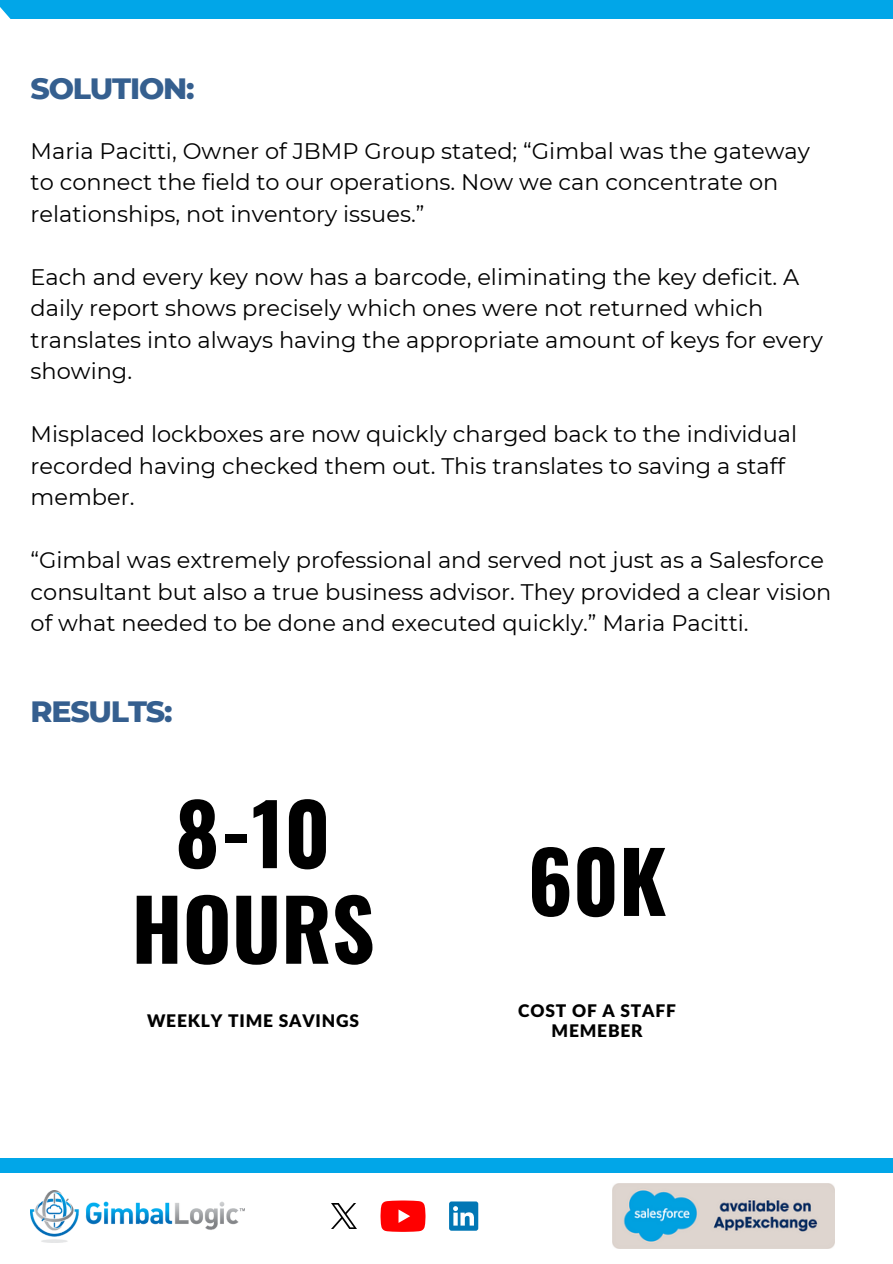
<style>
.page{position:relative;width:893px;height:1264px;background:#fff}
.page>*{position:absolute;margin:0;border:0;box-sizing:border-box;transform-origin:0 0}
.t1{font:700 83.85px/95.6px "Oswald";color:#000;text-align:center}
.t2{font:800 30px "Montserrat";letter-spacing:-.04em;color:#355f8f}
.t3{font:22.5px/31.5px "Montserrat";color:#000}
.t4{font:900 17.4px/20.2px "Lato Latin";letter-spacing:.045em;color:#000;text-align:center}
</style>
<div class="page">
<div style="left:31px;top:1157px;width:861px;height:105px;background:#01a6e8"></div>
<div style="left:0;top:1157px;width:133px;height:105px;background:#01a6e8"></div>
<div style="left:0;top:1173px;width:892px;height:89px;background:#fff"></div>
<img style="left:31px;top:1190px;width:213px;height:52px">
<div style="left:0;top:0;width:892px;height:19px;background:#01a6e8"></div>
<img style="left:612px;top:1183px;width:222px;height:65px">
<svg style="left:380px;top:1200px;width:45px;height:31px"></svg>
<svg style="left:449px;top:1201px;width:29px;height:29px"></svg>
<img style="left:331px;top:1203px;width:26px;height:25px">
<p class="t2" style="left:31px;top:70px;width:165px">SOLUTION:</p>
<p class="t3" style="left:31px;top:135px;width:781px">Maria Pacitti, Owner of JBMP Group stated; “Gimbal was the gateway to connect the field to our operations. Now we can concentrate on relationships, not inventory issues.”</p>
<p class="t3" style="left:31px;top:261px;width:793px">Each and every key now has a barcode, eliminating the key deficit. A daily report shows precisely which ones were not returned which translates into always having the appropriate amount of keys for every showing.</p>
<p class="t3" style="left:31px;top:418px;width:768px">Misplaced lockboxes are now quickly charged back to the individual recorded having checked them out. This translates to saving a staff member.</p>
<p class="t3" style="left:31px;top:544px;width:802px">“Gimbal was extremely professional and served not just as a Salesforce consultant but also a true business advisor. They provided a clear vision of what needed to be done and executed quickly.” Maria Pacitti.</p>
<p class="t2" style="left:31px;top:692px;width:143px">RESULTS:</p>
<p class="t1" style="left:131px;top:782px;width:245px">8-10<br>HOURS</p>
<p class="t4" style="left:147px;top:1011px;width:213px">WEEKLY TIME SAVINGS</p>
<p class="t1" style="left:527px;top:830px;width:140px">60K</p>
<p class="t4" style="left:518px;top:1001px;width:159px">COST OF A STAFF<br>MEMEBER</p>
</div>
